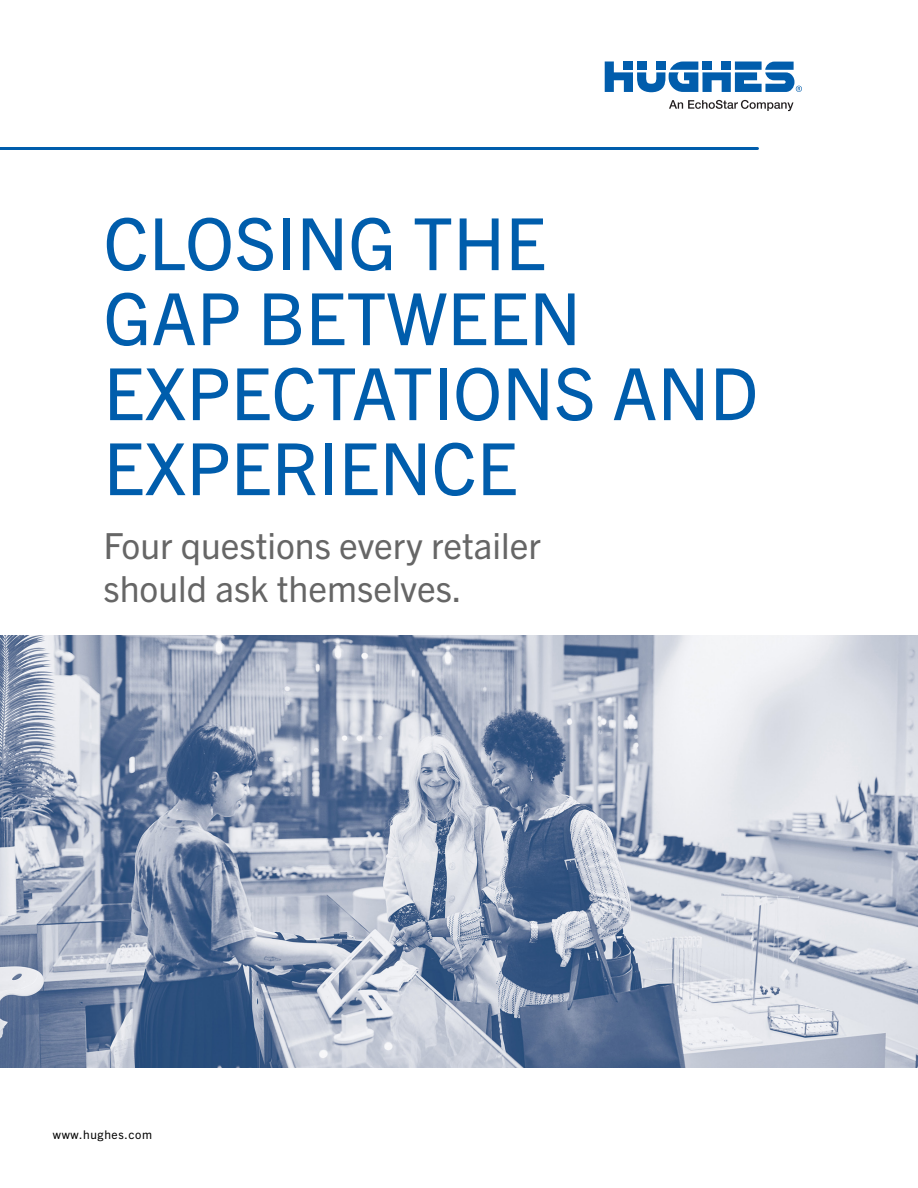
<style>
.page{position:relative;width:918px;height:1188px;background:#fff}
.page>*{position:absolute;margin:0;border:0;box-sizing:border-box;transform-origin:0 0}
.t1{font:72px/75px "Trade Gothic Next LT Pro";color:#005dac}
.t2{font:36px/43.2px "Trade Gothic Next LT Pro";color:#666}
.t3{font:12px "Trade Gothic Next LT Pro";letter-spacing:.05em;color:#000}
</style>
<div class="page">
<img style="left:0;top:635px;width:918px;height:432px">
<hr style="left:0;top:147px;width:758px;height:3px;background:#005dac">
<svg style="left:605px;top:62px;width:197px;height:30px"></svg>
<svg style="left:669px;top:100px;width:125px;height:11px"></svg>
<h1 class="t1" style="left:104px;top:202px;width:656px">CLOSING THE<br>GAP BETWEEN<br>EXPECTATIONS AND<br>EXPERIENCE</h1>
<p class="t2" style="left:104px;top:522px;width:439px">Four questions every retailer should ask themselves.</p>
<p class="t3" style="left:53px;top:1126px;width:101px">www.hughes.com</p>
</div>
